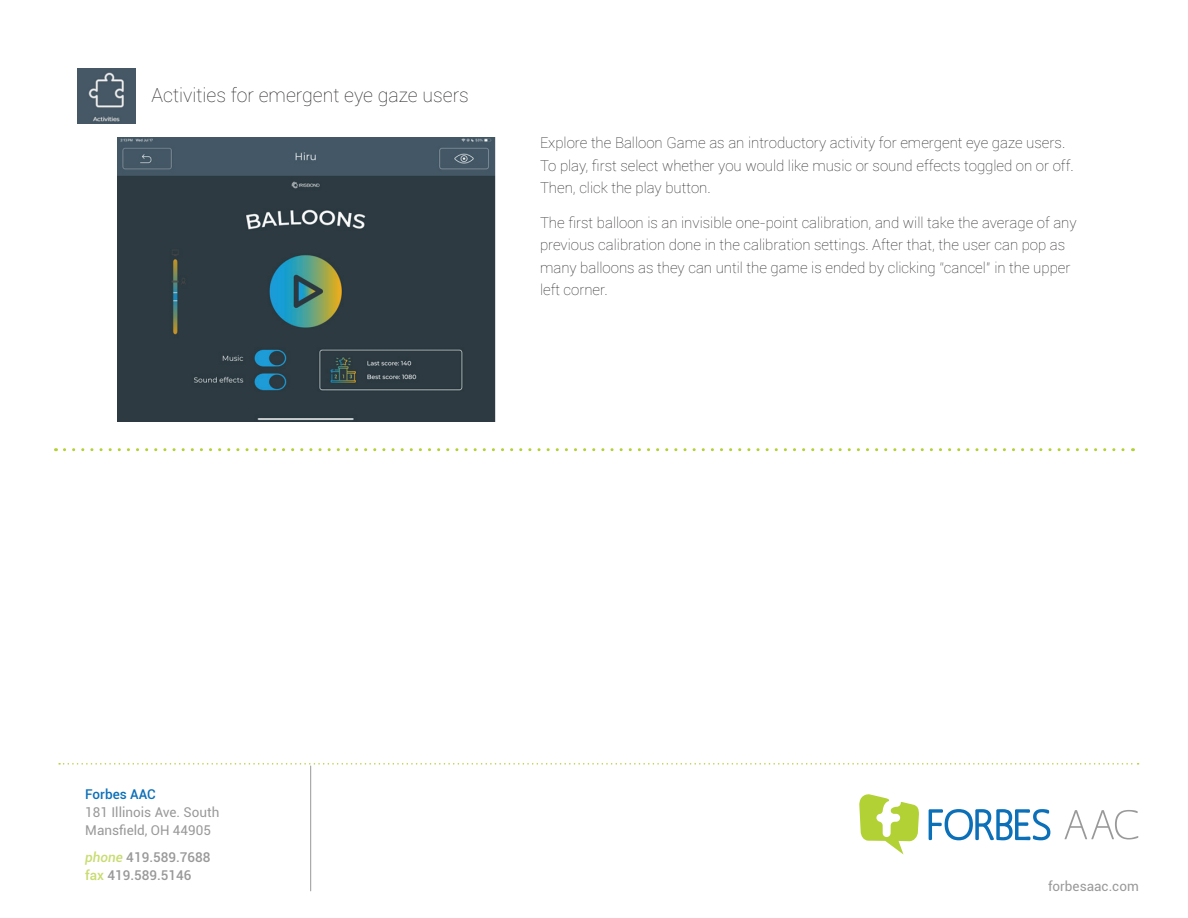
<style>
.page{position:relative;width:1188px;height:918px;background:#fff}
.page>*{position:absolute;margin:0;border:0;box-sizing:border-box;transform-origin:0 0}
.t1{font:100 19.5px "Roboto";color:#231f20}
.t2{font:100 15px/22.5px "Roboto";color:#231f20}
.t3{font:13.5px/18px "Roboto";color:#999}
.t4{font:500 13.5px/18px "Roboto";color:#999}
.t5{font:500 13.5px "Roboto";color:#0c70b9}
.s1{font-style:italic;color:#c8dc71}
.s2{color:#c8dc71}
</style>
<div class="page">
<svg style="left:929px;top:809px;width:121px;height:31px"></svg>
<svg style="left:1065px;top:810px;width:73px;height:30px"></svg>
<svg style="left:859px;top:794px;width:60px;height:61px"></svg>
<svg style="left:59px;top:763px;width:1080px;height:2px"></svg>
<hr style="left:310px;top:766px;width:1px;height:125px;background:#999">
<img style="left:77px;top:68px;width:59px;height:56px">
<img style="left:117px;top:137px;width:379px;height:284px">
<svg style="left:64px;top:448px;width:1069px;height:3px"></svg>
<h1 class="t1" style="left:152px;top:82px;width:319px">Activities for emergent eye gaze users</h1>
<p class="t2" style="left:540px;top:131px;width:535px">Explore the Balloon Game as an introductory activity for emergent eye gaze users.<br>To play, first select whether you would like music or sound effects toggled on or off.<br>Then, click the play button.</p>
<p class="t2" style="left:540px;top:211px;width:538px">The first balloon is an invisible one-point calibration, and will take the average of any previous calibration done in the calibration settings. After that, the user can pop as many balloons as they can until the game is ended by clicking “cancel” in the upper left corner.</p>
<p class="t5" style="left:85px;top:785px;width:72px">Forbes AAC</p>
<p class="t3" style="left:85px;top:803px;width:136px">181 Illinois Ave. South<br>Mansfield, OH 44905</p>
<p class="t4" style="left:85px;top:848px;width:127px"><span class="s1">phone</span> 419.589.7688 <span class="s2">fax</span> 419.589.5146</p>
<p class="t3" style="left:1048px;top:876px;width:92px">forbesaac.com</p>
</div>
